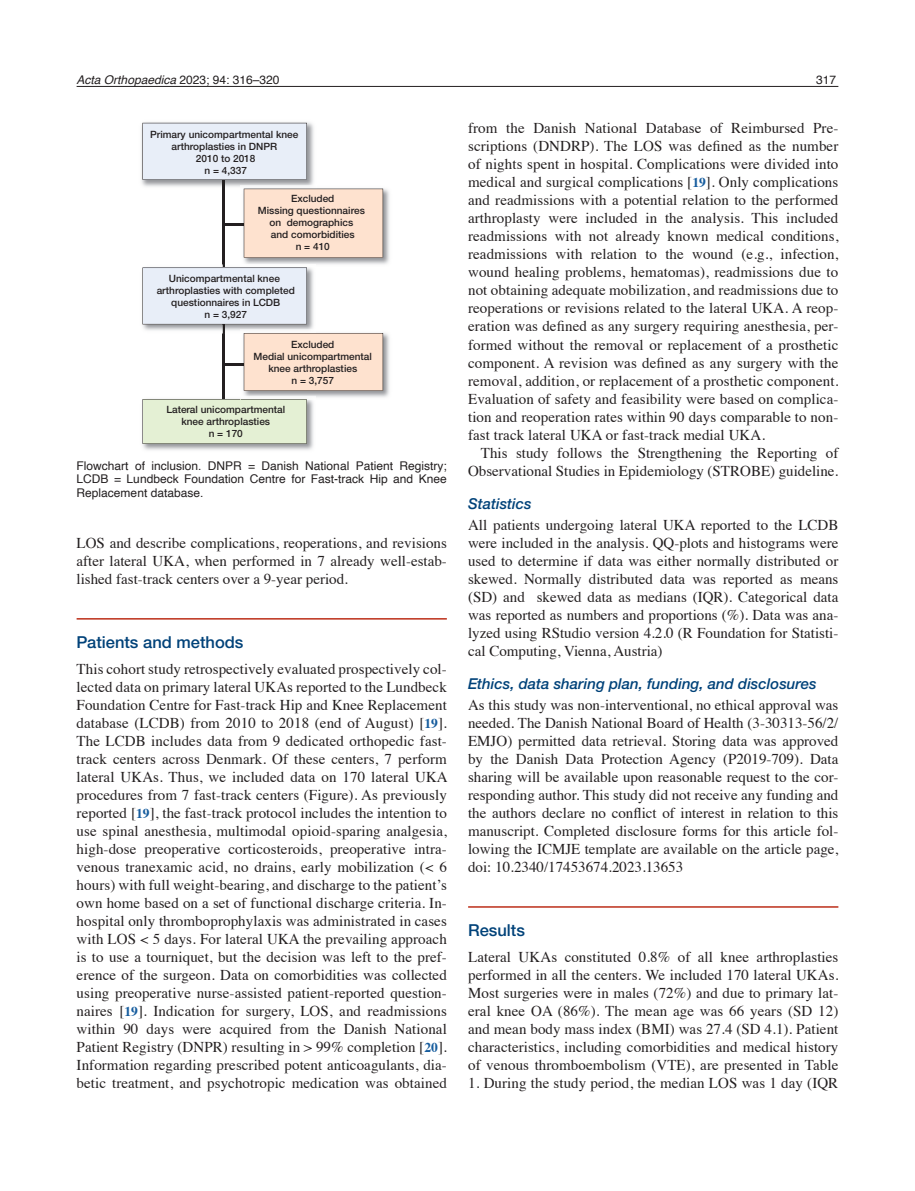
<style>
.page{position:relative;width:915px;height:1191px;background:#fff}
.page>*{position:absolute;margin:0;border:0;box-sizing:border-box;transform-origin:0 0}
._2-Rubrik{font:500 16.5px "Helvetica Neue LTW1 G";color:#004279}
._4-Brödstart{font:15px/18px "Times";letter-spacing:.005em;color:#231f20;text-align:justify}
._5-Brödtext{font:15px/18px "Times";color:#231f20;text-align:justify}
._3-Underrubrik{font:italic 500 15px "Helvetica Neue LTW1 G";color:#004279}
._6-Figurtext{font:12px/13.5px "Helvetica";color:#231f20;text-align:justify}
.t1{font:italic 12px "Helvetica";color:#231f20}
.t2{font:500 10.05px/12px "Helvetica Neue LTW1 G";color:#231f20;text-align:center}
.s1{font-style:normal}
.s2{font-weight:700;font-size:13.5px;color:#175d9e}
</style>
<div class="page">
<hr style="left:77px;top:86px;width:761px;height:1px;background:#231f20">
<hr style="left:77px;top:618px;width:369px;height:1px;background:#bc2e18">
<hr style="left:468px;top:906px;width:370px;height:1px;background:#bc2e18">
<hr style="left:224px;top:223px;width:59px;height:2px;background:#231f20">
<hr style="left:223px;top:137px;width:2px;height:274px;background:#231f20">
<img style="left:141px;top:122px;width:173px;height:67px">
<img style="left:223px;top:180px;width:2px;height:9px">
<div style="left:142px;top:123px;width:165px;height:57px;background:#e8eef8"></div>
<img style="left:142px;top:264px;width:172px;height:69px">
<img style="left:223px;top:264px;width:2px;height:69px">
<div style="left:142px;top:267px;width:165px;height:57px;background:#e8eef8"></div>
<img style="left:142px;top:444px;width:172px;height:6px">
<img style="left:240px;top:188px;width:150px;height:77px">
<img style="left:240px;top:186px;width:76px;height:3px">
<img style="left:240px;top:264px;width:76px;height:3px">
<div style="left:244px;top:189px;width:139px;height:68px;background:#fee2cf"></div>
<img style="left:382px;top:332px;width:8px;height:66px">
<img style="left:240px;top:330px;width:74px;height:3px">
<svg style="left:142px;top:333px;width:241px;height:111px"></svg>
<p class="t1" style="left:77px;top:70px;width:204px">Acta Orthopaedica <span class="s1">2023; 94: 316–320</span></p>
<p class="_6-Figurtext" style="left:816px;top:73px;width:22px">317</p>
<p class="t2" style="left:150px;top:128px;width:149px">Primary unicompartmental knee arthroplasties in DNPR<br>2010 to 2018<br>n = 4,337</p>
<p class="t2" style="left:258px;top:192px;width:108px">Excluded<br>Missing questionnaires on demographics<br>and comorbidities<br>n = 410</p>
<p class="t2" style="left:157px;top:272px;width:140px">Unicompartmental knee arthroplasties with completed questionnaires in LCDB<br>n = 3,927</p>
<p class="t2" style="left:253px;top:338px;width:120px">Excluded<br>Medial unicompartmental knee arthroplasties<br>n = 3,757</p>
<p class="t2" style="left:166px;top:404px;width:120px">Lateral unicompartmental knee arthroplasties<br>n = 170</p>
<p class="_6-Figurtext" style="left:77px;top:459px;width:371px">Flowchart of inclusion. DNPR = Danish National Patient Registry; LCDB = Lundbeck Foundation Centre for Fast-track Hip and Knee Replacement database.</p>
<p class="_5-Brödtext" style="left:77px;top:532px;width:371px">LOS and describe complications, reoperations, and revisions after lateral UKA, when performed in 7 already well-estab&shy;lished fast-track centers over a 9-year period.</p>
<p class="_2-Rubrik" style="left:77px;top:632px;width:168px">Patients and methods</p>
<p class="_4-Brödstart" style="left:77px;top:658px;width:372px">This cohort study retrospectively evaluated prospectively col&shy;lected data on primary lateral UKAs reported to the Lundbeck Foundation Centre for Fast-track Hip and Knee Replacement database (LCDB) from 2010 to 2018 (end of August) [<span class="s2">19</span>].<br>The LCDB includes data from 9 dedicated orthopedic fast&shy;track centers across Denmark. Of these centers, 7 perform lateral UKAs. Thus, we included data on 170 lateral UKA procedures from 7 fast-track centers (Figure). As previously reported [<span class="s2">19</span>], the fast-track protocol includes the intention to use spinal anesthesia, multimodal opioid-sparing analgesia, high-dose preoperative corticosteroids, preoperative intra&shy;venous tranexamic acid, no drains, early mobilization (&lt; 6 hours) with full weight-bearing, and discharge to the patient’s own home based on a set of functional discharge criteria. In&shy;hospital only thromboprophylaxis was administrated in cases with LOS &lt; 5 days. For lateral UKA the prevailing approach is to use a tourniquet, but the decision was left to the pref&shy;erence of the surgeon. Data on comorbidities was collected using preoperative nurse-assisted patient-reported question&shy;naires [<span class="s2">19</span>]. Indication for surgery, LOS, and readmissions within 90 days were acquired from the Danish National Patient Registry (DNPR) resulting in &gt; 99% completion [<span class="s2">20</span>].<br>Information regarding prescribed potent anticoagulants, dia&shy;betic treatment, and psychotropic medication was obtained</p>
<p class="_4-Brödstart" style="left:468px;top:118px;width:372px">from the Danish National Database of Reimbursed Pre&shy;scriptions (DNDRP). The LOS was defined as the number of nights spent in hospital. Complications were divided into medical and surgical complications [<span class="s2">19</span>]. Only complications and readmissions with a potential relation to the performed arthroplasty were included in the analysis. This included readmissions with not already known medical conditions, readmissions with relation to the wound (e.g., infection, wound healing problems, hematomas), readmissions due to not obtaining adequate mobilization, and readmissions due to reoperations or revisions related to the lateral UKA. A reop&shy;eration was defined as any surgery requiring anesthesia, per&shy;formed without the removal or replacement of a prosthetic component. A revision was defined as any surgery with the removal, addition, or replacement of a prosthetic component.<br>Evaluation of safety and feasibility were based on complica&shy;tion and reoperation rates within 90 days comparable to non&shy;fast track lateral UKA or fast-track medial UKA.</p>
<p class="_5-Brödtext" style="left:468px;top:442px;width:371px;text-align:right">This study follows the Strengthening the Reporting of<br>Observational Studies in Epidemiology (STROBE) guideline.</p>
<p class="_3-Underrubrik" style="left:468px;top:494px;width:65px">Statistics</p>
<p class="_4-Brödstart" style="left:468px;top:514px;width:371px">All patients undergoing lateral UKA reported to the LCDB were included in the analysis. QQ-plots and histograms were used to determine if data was either normally distributed or skewed. Normally distributed data was reported as means (SD) and skewed data as medians (IQR). Categorical data was reported as numbers and proportions (%). Data was ana&shy;lyzed using RStudio version 4.2.0 (R Foundation for Statisti&shy;cal Computing, Vienna, Austria)</p>
<p class="_3-Underrubrik" style="left:468px;top:674px;width:350px">Ethics, data sharing plan, funding, and disclosures</p>
<p class="_4-Brödstart" style="left:468px;top:694px;width:371px">As this study was non-interventional, no ethical approval was needed. The Danish National Board of Health (3-30313-56/2/ EMJO) permitted data retrieval. Storing data was approved by the Danish Data Protection Agency (P2019-709). Data sharing will be available upon reasonable request to the cor&shy;responding author. This study did not receive any funding and the authors declare no conflict of interest in relation to this manuscript. Completed disclosure forms for this article fol&shy;lowing the ICMJE template are available on the article page, doi: 10.2340/17453674.2023.13653</p>
<p class="_2-Rubrik" style="left:468px;top:920px;width:58px">Results</p>
<p class="_4-Brödstart" style="left:468px;top:946px;width:372px">Lateral UKAs constituted 0.8% of all knee arthroplasties performed in all the centers. We included 170 lateral UKAs.<br>Most surgeries were in males (72%) and due to primary lat&shy;eral knee OA (86%). The mean age was 66 years (SD 12) and mean body mass index (BMI) was 27.4 (SD 4.1). Patient characteristics, including comorbidities and medical history of venous thromboembolism (VTE), are presented in Table</p>
<p class="_4-Brödstart" style="left:468px;top:1072px;width:371px">1. During the study period, the median LOS was 1 day (IQR</p>
</div>
